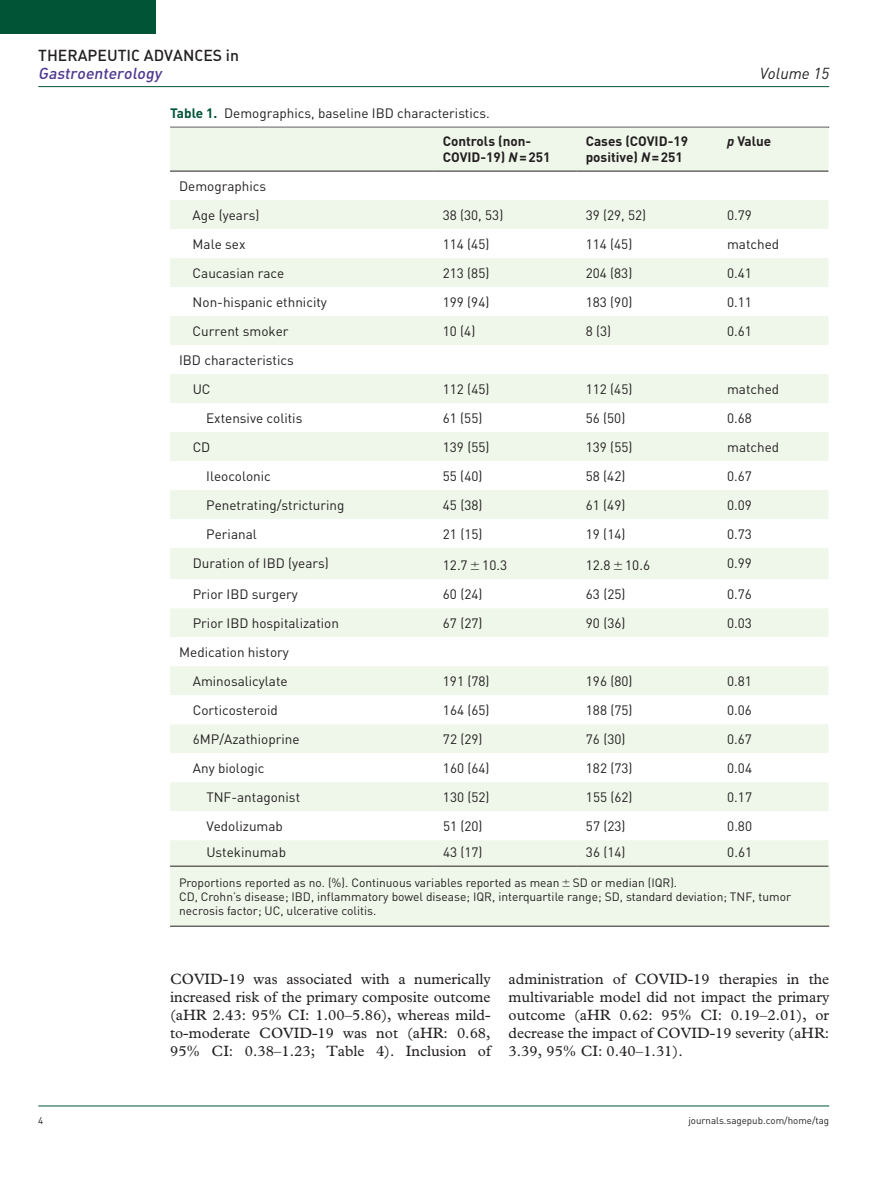
<style>
.page{position:relative;width:893px;height:1191px;background:#fff}
.page>*{position:absolute;margin:0;border:0;box-sizing:border-box;transform-origin:0 0}
.t1{font:15.75px "DIN Medium Alternate";color:#231f20}
.t2{font:italic 15.75px "DIN Medium Alternate";color:#4f3890}
.t3{font:italic 15.75px "DIN";color:#231f20}
.t4{font:15px/18px "Plantin Std";color:#231f20;text-align:justify}
.t5{font:13.5px/29px "DIN";color:#231f20}
.t6{font:700 13.5px/15.8px "DIN";color:#231f20}
.t7{font:12px/14.2px "DIN";color:#231f20}
.t8{font:9.75px "DIN";color:#231f20}
.s1{font-weight:700;color:#015436}
.s2{font-weight:700}
.s3{font-style:italic}
</style>
<div class="page">
<hr style="left:38px;top:86px;width:791px;height:1px;background:#015436">
<hr style="left:38px;top:1105px;width:791px;height:1px;background:#015436">
<div style="left:0;top:0;width:155px;height:34px;background:#015436"></div>
<div style="left:170px;top:865px;width:659px;height:61px;background:#eff7ea"></div>
<hr style="left:170px;top:127px;width:659px;height:1px;background:#231f20">
<hr style="left:170px;top:925px;width:659px;height:1px;background:#231f20">
<div style="left:170px;top:128px;width:658px;height:737px;background:#eff7ea"></div>
<svg style="left:170px;top:172px;width:658px;height:668px"></svg>
<hr style="left:170px;top:171px;width:264px;height:1px;background:#231f20">
<hr style="left:434px;top:171px;width:143px;height:1px;background:#231f20">
<hr style="left:577px;top:171px;width:141px;height:1px;background:#231f20">
<hr style="left:718px;top:171px;width:110px;height:1px;background:#231f20">
<hr style="left:170px;top:865px;width:264px;height:1px;background:#231f20">
<hr style="left:434px;top:865px;width:143px;height:1px;background:#231f20">
<hr style="left:577px;top:865px;width:141px;height:1px;background:#231f20">
<hr style="left:718px;top:865px;width:110px;height:1px;background:#231f20">
<svg style="left:471px;top:562px;width:8px;height:8px"></svg>
<svg style="left:614px;top:562px;width:8px;height:8px"></svg>
<p class="t1" style="left:38px;top:45px;width:202px">THERAPEUTIC ADVANCES IN</p>
<p class="t2" style="left:38px;top:63px;width:125px">Gastroenterology</p>
<p class="t5" style="left:443px;top:98px;width:90px;line-height:28.5px;text-indent:-273px"><span class="s1">Table 1.</span> Demographics, baseline IBD characteristics.<br><span class="s2">Controls (non-</span></p>
<p class="t6" style="left:443px;top:149px;width:109px">COVID-19) <span class="s3">N</span>=251</p>
<p class="t3" style="left:760px;top:63px;width:71px">Volume 15</p>
<p class="t6" style="left:586px;top:133px;width:104px">Cases (COVID-19 positive) <span class="s3">N</span>=251</p>
<p class="t6" style="left:727px;top:133px;width:46px"><span class="s3">p</span> Value</p>
<p class="t5" style="left:179px;top:171px;width:89px;text-align:center">Demographics<br>Age (years)</p>
<p class="t5" style="left:443px;top:200px;width:62px">38 (30, 53)</p>
<p class="t5" style="left:586px;top:200px;width:62px">39 (29, 52)</p>
<p class="t5" style="left:727px;top:200px;width:26px">0.79</p>
<p class="t5" style="left:193px;top:229px;width:54px">Male sex</p>
<p class="t5" style="left:443px;top:229px;width:48px">114 (45)</p>
<p class="t5" style="left:586px;top:229px;width:48px">114 (45)</p>
<p class="t5" style="left:727px;top:229px;width:54px">matched</p>
<p class="t5" style="left:193px;top:258px;width:93px">Caucasian race</p>
<p class="t5" style="left:443px;top:258px;width:48px">213 (85)</p>
<p class="t5" style="left:586px;top:258px;width:48px">204 (83)</p>
<p class="t5" style="left:727px;top:258px;width:26px">0.41</p>
<p class="t5" style="left:193px;top:287px;width:136px">Non-hispanic ethnicity</p>
<p class="t5" style="left:443px;top:287px;width:48px">199 (94)</p>
<p class="t5" style="left:586px;top:287px;width:48px">183 (90)</p>
<p class="t5" style="left:727px;top:287px;width:26px">0.11</p>
<p class="t5" style="left:193px;top:316px;width:97px">Current smoker</p>
<p class="t5" style="left:443px;top:316px;width:34px">10 (4)</p>
<p class="t5" style="left:586px;top:316px;width:27px">8 (3)</p>
<p class="t5" style="left:727px;top:316px;width:26px">0.61</p>
<p class="t5" style="left:193px;top:345px;width:103px;text-indent:-14px">IBD characteristics<br>UC</p>
<p class="t5" style="left:443px;top:374px;width:48px">112 (45)</p>
<p class="t5" style="left:586px;top:374px;width:48px">112 (45)</p>
<p class="t5" style="left:727px;top:374px;width:54px">matched</p>
<p class="t5" style="left:206px;top:403px;width:98px">Extensive colitis</p>
<p class="t5" style="left:443px;top:403px;width:41px">61 (55)</p>
<p class="t5" style="left:586px;top:403px;width:41px">56 (50)</p>
<p class="t5" style="left:727px;top:403px;width:26px">0.68</p>
<p class="t5" style="left:193px;top:432px;width:19px">CD</p>
<p class="t5" style="left:443px;top:432px;width:48px">139 (55)</p>
<p class="t5" style="left:586px;top:432px;width:48px">139 (55)</p>
<p class="t5" style="left:727px;top:432px;width:54px">matched</p>
<p class="t5" style="left:206px;top:461px;width:66px">Ileocolonic</p>
<p class="t5" style="left:443px;top:461px;width:41px">55 (40)</p>
<p class="t5" style="left:586px;top:461px;width:41px">58 (42)</p>
<p class="t5" style="left:727px;top:461px;width:26px">0.67</p>
<p class="t5" style="left:206px;top:490px;width:140px">Penetrating/stricturing</p>
<p class="t5" style="left:443px;top:490px;width:41px">45 (38)</p>
<p class="t5" style="left:586px;top:490px;width:41px">61 (49)</p>
<p class="t5" style="left:727px;top:490px;width:26px">0.09</p>
<p class="t5" style="left:206px;top:519px;width:52px">Perianal</p>
<p class="t5" style="left:443px;top:519px;width:41px">21 (15)</p>
<p class="t5" style="left:586px;top:519px;width:41px">19 (14)</p>
<p class="t5" style="left:727px;top:519px;width:26px">0.73</p>
<p class="t5" style="left:193px;top:548px;width:138px">Duration of IBD (years)</p>
<p class="t5" style="left:443px;top:550px;width:66px">12.7 10.3</p>
<p class="t5" style="left:586px;top:550px;width:66px">12.8 10.6</p>
<p class="t5" style="left:727px;top:548px;width:26px">0.99</p>
<p class="t5" style="left:193px;top:579px;width:107px">Prior IBD surgery</p>
<p class="t5" style="left:443px;top:579px;width:41px">60 (24)</p>
<p class="t5" style="left:586px;top:579px;width:41px">63 (25)</p>
<p class="t5" style="left:727px;top:579px;width:26px">0.76</p>
<p class="t5" style="left:193px;top:608px;width:148px">Prior IBD hospitalization</p>
<p class="t5" style="left:443px;top:608px;width:41px">67 (27)</p>
<p class="t5" style="left:586px;top:608px;width:41px">90 (36)</p>
<p class="t5" style="left:727px;top:608px;width:26px">0.03</p>
<p class="t5" style="left:179px;top:637px;width:111px;text-align:right">Medication history<br>Aminosalicylate</p>
<p class="t5" style="left:443px;top:666px;width:48px">191 (78)</p>
<p class="t5" style="left:586px;top:666px;width:48px">196 (80)</p>
<p class="t5" style="left:727px;top:666px;width:26px">0.81</p>
<p class="t5" style="left:193px;top:695px;width:87px">Corticosteroid</p>
<p class="t5" style="left:443px;top:695px;width:48px">164 (65)</p>
<p class="t5" style="left:586px;top:695px;width:48px">188 (75)</p>
<p class="t5" style="left:727px;top:695px;width:26px">0.06</p>
<p class="t5" style="left:193px;top:724px;width:108px">6MP/Azathioprine</p>
<p class="t5" style="left:443px;top:724px;width:41px">72 (29)</p>
<p class="t5" style="left:586px;top:724px;width:41px">76 (30)</p>
<p class="t5" style="left:727px;top:724px;width:26px">0.67</p>
<p class="t5" style="left:193px;top:753px;width:73px">Any biologic</p>
<p class="t5" style="left:443px;top:753px;width:48px">160 (64)</p>
<p class="t5" style="left:586px;top:753px;width:48px">182 (73)</p>
<p class="t5" style="left:727px;top:753px;width:26px">0.04</p>
<p class="t5" style="left:206px;top:782px;width:95px">TNF-antagonist</p>
<p class="t5" style="left:443px;top:782px;width:48px">130 (52)</p>
<p class="t5" style="left:586px;top:782px;width:48px">155 (62)</p>
<p class="t5" style="left:727px;top:782px;width:26px">0.17</p>
<p class="t5" style="left:206px;top:811px;width:78px">Vedolizumab</p>
<p class="t5" style="left:443px;top:811px;width:41px">51 (20)</p>
<p class="t5" style="left:586px;top:811px;width:41px">57 (23)</p>
<p class="t5" style="left:727px;top:811px;width:26px">0.80</p>
<p class="t5" style="left:206px;top:837px;width:81px">Ustekinumab</p>
<p class="t5" style="left:443px;top:837px;width:41px">43 (17)</p>
<p class="t5" style="left:586px;top:837px;width:41px">36 (14)</p>
<p class="t5" style="left:727px;top:837px;width:26px">0.61</p>
<p class="t7" style="left:179px;top:875px;width:614px">Proportions reported as no. (%). Continuous variables reported as mean SD or median (IQR).<br>CD, Crohn’s disease; IBD, inflammatory bowel disease; IQR, interquartile range; SD, standard deviation; TNF, tumor necrosis factor; UC, ulcerative colitis.</p>
<p class="t4" style="left:170px;top:970px;width:322px">COVID-19 was associated with a numerically increased risk of the primary composite outcome (aHR 2.43: 95% CI: 1.00–5.86), whereas mild&shy;to-moderate COVID-19 was not (aHR: 0.68, 95% CI: 0.38–1.23; Table 4). Inclusion of</p>
<p class="t4" style="left:509px;top:970px;width:322px">administration of COVID-19 therapies in the multivariable model did not impact the primary outcome (aHR 0.62: 95% CI: 0.19–2.01), or decrease the impact of COVID-19 severity (aHR:<br>3.39, 95% CI: 0.40–1.31).</p>
<p class="t8" style="left:38px;top:1114px;width:7px">4</p>
<p class="t8" style="left:688px;top:1114px;width:142px">journals.sagepub.com/home/tag</p>
</div>
